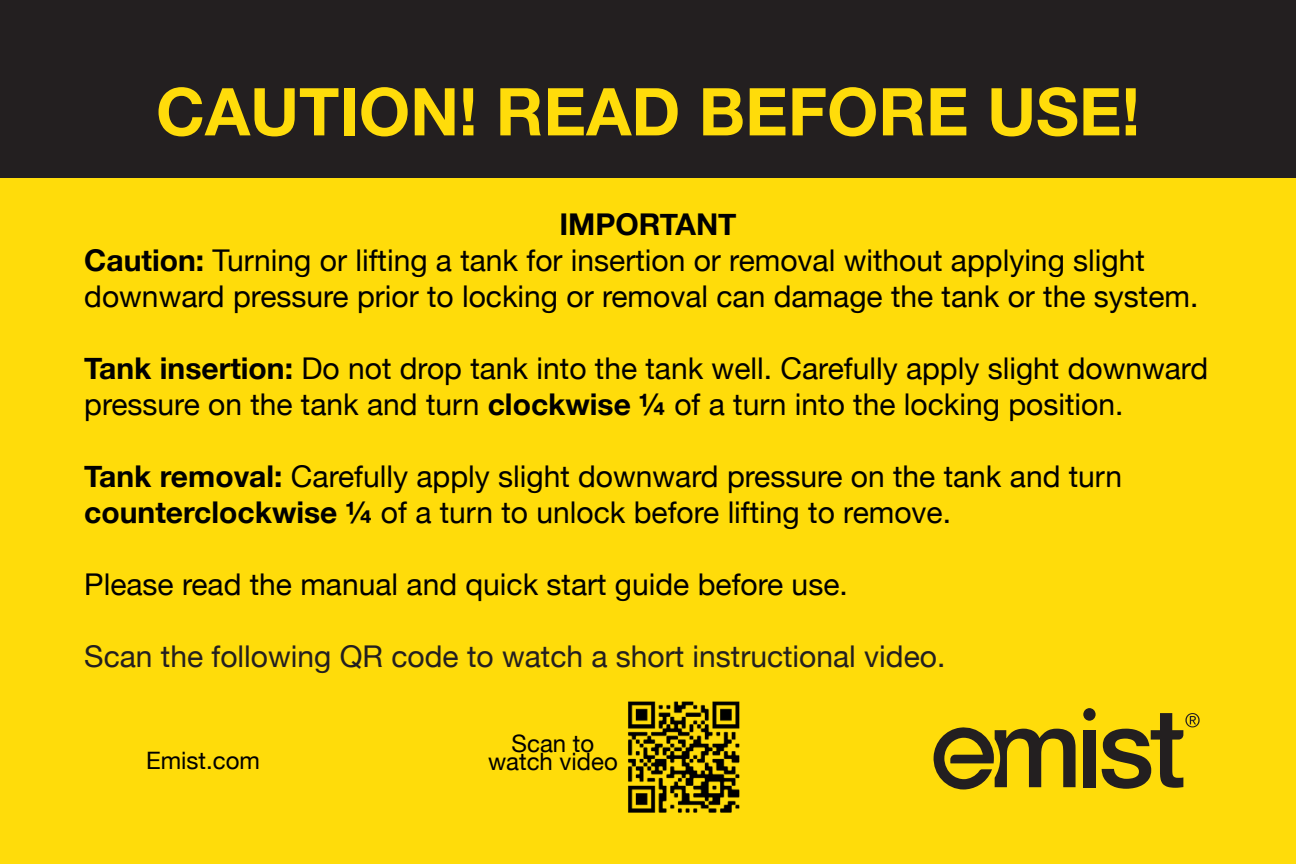
<style>
.page{position:relative;width:1296px;height:864px;background:#ffdc0a}
.page>*{position:absolute;margin:0;border:0;box-sizing:border-box;transform-origin:0 0}
.t1{font:700 66px "Helvetica Neue";color:#ffdc0a}
.t2{font:30px/36px "Helvetica Neue";color:#000}
.t3{font:30px "Helvetica Neue";color:#231f20}
.t4{font:700 30px "Helvetica Neue";color:#000}
.t5{font:24px/18px "Helvetica Neue";color:#000;text-align:center}
.s1{font-weight:700}
</style>
<div class="page">
<div style="left:0;top:0;width:1296px;height:178px;background:#231f20"></div>
<img style="left:628px;top:701px;width:112px;height:112px">
<div style="left:1083px;top:730px;width:13px;height:57px;background:#231f20"></div>
<div style="left:1083px;top:708px;width:13px;height:13px;background:#231f20;border-radius:50%"></div>
<svg style="left:933px;top:727px;width:143px;height:62px"></svg>
<svg style="left:1102px;top:713px;width:98px;height:76px"></svg>
<p class="t1" style="left:156px;top:60px;width:985px">CAUTION! READ BEFORE USE!</p>
<p class="t4" style="left:559px;top:200px;width:179px">IMPORTANT</p>
<p class="t2" style="left:84px;top:244px;width:1116px"><span class="s1">Caution:</span> Turning or lifting a tank for insertion or removal without applying slight downward pressure prior to locking or removal can damage the tank or the system.</p>
<p class="t2" style="left:84px;top:352px;width:1125px"><span class="s1">Tank insertion:</span> Do not drop tank into the tank well. Carefully apply slight downward pressure on the tank and turn <span class="s1">clockwise ¼</span> of a turn into the locking position.</p>
<p class="t2" style="left:84px;top:460px;width:1039px"><span class="s1">Tank removal:</span> Carefully apply slight downward pressure on the tank and turn <span class="s1">counterclockwise ¼</span> of a turn to unlock before lifting to remove.</p>
<p class="t2" style="left:84px;top:568px;width:765px">Please read the manual and quick start guide before use.</p>
<p class="t3" style="left:84px;top:634px;width:863px">Scan the following QR code to watch a short instructional video.</p>
<p class="t5" style="left:146px;top:753px;width:115px">Emist.com</p>
<p class="t5" style="left:488px;top:735px;width:131px">Scan to watch video</p>
</div>
